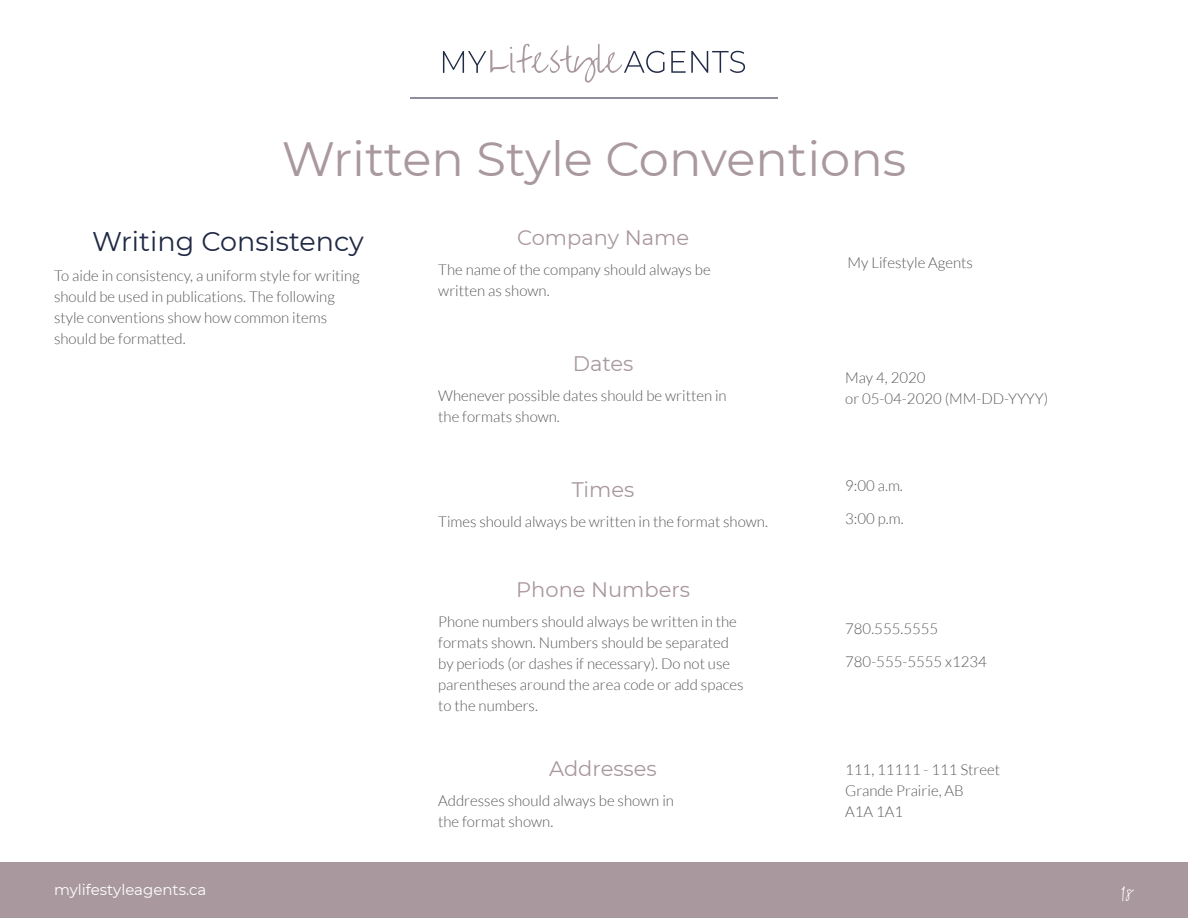
<style>
.page{position:relative;width:1188px;height:918px;background:#fff}
.page>*{position:absolute;margin:0;border:0;box-sizing:border-box;transform-origin:0 0}
.t1{font:48px "Montserrat";color:#a9989d}
.t2{font:27px "Montserrat";color:#202945}
.t3{font:21px "Montserrat";color:#a9989d}
.t4{font:300 15px/21px "Lato";color:#58595b}
.t5{font:15px "Montserrat";color:#fff}
.t6{font:15px "Overthe Rainbow";color:#fff}
</style>
<div class="page">
<div style="left:0;top:862px;width:1188px;height:56px;background:#a9989d"></div>
<hr style="left:410px;top:98px;width:368px;height:1px;background:#8e8d99">
<svg style="left:443px;top:44px;width:222px;height:39px"></svg>
<svg style="left:671px;top:51px;width:74px;height:22px"></svg>
<h1 class="t1" style="left:282px;top:126px;width:626px">Written Style Conventions</h1>
<h2 class="t2" style="left:92px;top:223px;width:273px">Writing Consistency</h2>
<p class="t4" style="left:54px;top:265px;width:307px">To aide in consistency, a uniform style for writing should be used in publications. The following style conventions show how common items should be formatted.</p>
<h3 class="t3" style="left:517px;top:223px;width:173px">Company Name</h3>
<p class="t4" style="left:438px;top:260px;width:274px">The name of the company should always be written as shown.</p>
<h3 class="t3" style="left:573px;top:349px;width:62px">Dates</h3>
<p class="t4" style="left:438px;top:386px;width:290px">Whenever possible dates should be written in the formats shown.</p>
<h3 class="t3" style="left:572px;top:475px;width:64px">Times</h3>
<p class="t4" style="left:438px;top:512px;width:331px">Times should always be written in the format shown.</p>
<h3 class="t3" style="left:516px;top:575px;width:175px">Phone Numbers</h3>
<p class="t4" style="left:438px;top:611px;width:307px">Phone numbers should always be written in the formats shown. Numbers should be separated by periods (or dashes if necessary). Do not use parentheses around the area code or add spaces to the numbers.</p>
<h3 class="t3" style="left:549px;top:754px;width:109px">Addresses</h3>
<p class="t4" style="left:438px;top:790px;width:237px">Addresses should always be shown in the format shown.</p>
<p class="t4" style="left:848px;top:252px;width:127px">My Lifestyle Agents</p>
<p class="t4" style="left:845px;top:367px;width:205px">May 4, 2020<br>or 05-04-2020 (MM-DD-YYYY)</p>
<p class="t4" style="left:845px;top:476px;width:59px">9:00 a.m.</p>
<p class="t4" style="left:845px;top:509px;width:60px">3:00 p.m.</p>
<p class="t4" style="left:845px;top:618px;width:94px">780.555.5555</p>
<p class="t4" style="left:845px;top:651px;width:143px">780-555-5555 x1234</p>
<p class="t4" style="left:845px;top:759px;width:157px">111, 11111 - 111 Street<br>Grande Prairie, AB<br>A1A 1A1</p>
<p class="t5" style="left:54px;top:879px;width:154px">mylifestyleagents.ca</p>
<p class="t6" style="left:1121px;top:887px;width:15px">18</p>
</div>
